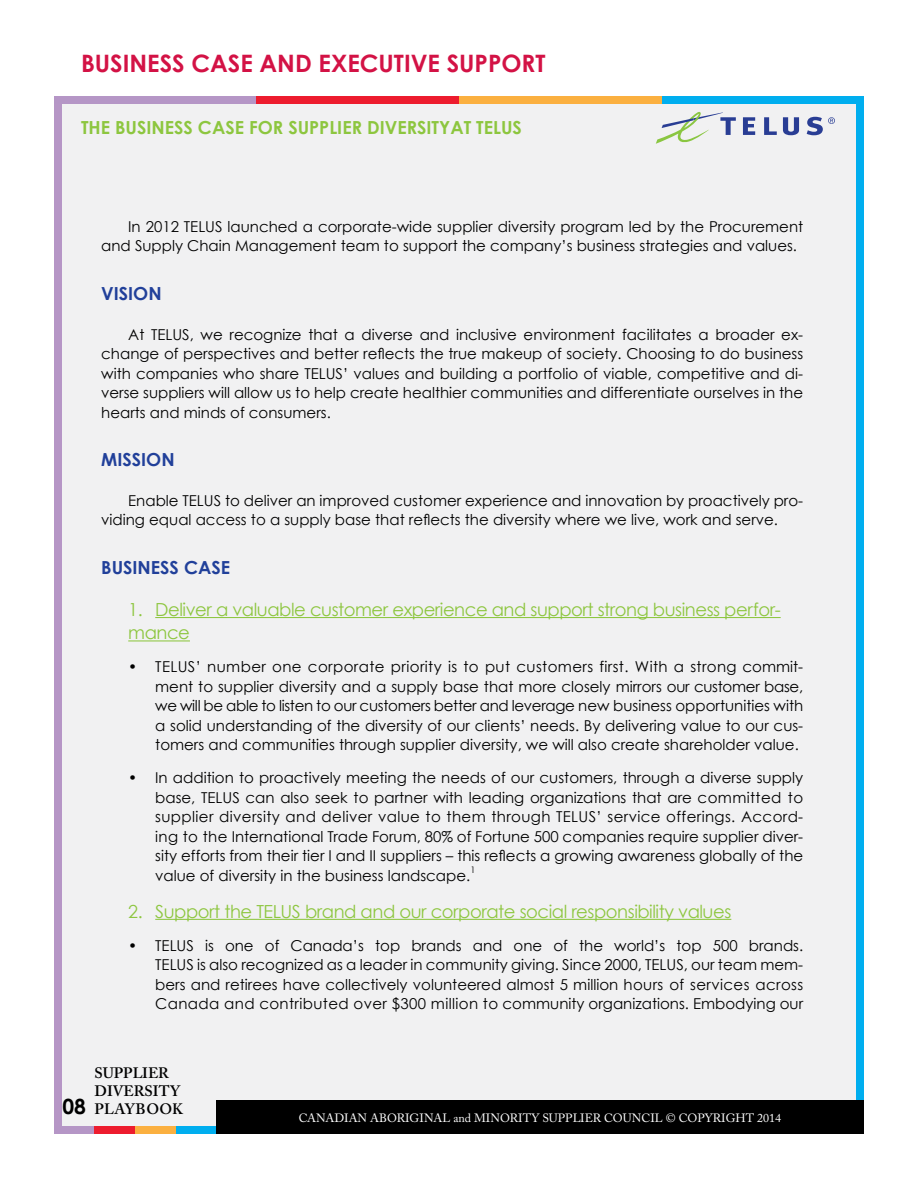
<style>
.page{position:relative;width:918px;height:1188px;background:#fff}
.page>*{position:absolute;margin:0;border:0;box-sizing:border-box;transform-origin:0 0}
.t1{font:700 24px "Century Gothic";color:#d31245}
.t2{font:18px/23.4px "Century Gothic";letter-spacing:-.025em;color:#8dc63f}
.t3{font:700 18px "Century Gothic";color:#8dc63f}
.t4{font:700 18px "Century Gothic";color:#21409a}
.t5{font:15px/19.5px "Century Gothic";color:#000;text-align:justify}
.t6{font:600 15px "Adobe Caslon Pro";color:#000}
.t7{font:12px "Adobe Caslon Pro";color:#fff}
.t8{font:9px "Century Gothic";color:#000}
.s1{font-family:"Century Gothic";font-weight:700;font-size:21px}
</style>
<div class="page">
<div style="left:54px;top:100px;width:810px;height:1034px;background:#f1f1f2"></div>
<div style="left:54px;top:99px;width:7px;height:1032px;background:#b696c6"></div>
<div style="left:857px;top:100px;width:7px;height:1004px;background:#00aeef"></div>
<div style="left:176px;top:1126px;width:40px;height:8px;background:#00aeef"></div>
<div style="left:135px;top:1126px;width:40px;height:8px;background:#fbb040"></div>
<div style="left:54px;top:1126px;width:40px;height:8px;background:#b596c6"></div>
<div style="left:95px;top:1126px;width:40px;height:8px;background:#ed1c2e"></div>
<div style="left:216px;top:1100px;width:648px;height:34px;background:#000"></div>
<hr style="left:155px;top:617px;width:626px;height:1px;background:#8dc63f">
<hr style="left:128px;top:640px;width:62px;height:1px;background:#8dc63f">
<hr style="left:155px;top:919px;width:576px;height:1px;background:#8dc63f">
<div style="left:662px;top:96px;width:202px;height:8px;background:#00aeef"></div>
<div style="left:459px;top:96px;width:202px;height:8px;background:#fbb040"></div>
<div style="left:54px;top:96px;width:202px;height:8px;background:#b596c6"></div>
<div style="left:257px;top:96px;width:202px;height:8px;background:#ed1c2e"></div>
<svg style="left:743px;top:117px;width:12px;height:18px"></svg>
<svg style="left:764px;top:117px;width:13px;height:18px"></svg>
<svg style="left:783px;top:117px;width:16px;height:18px"></svg>
<svg style="left:656px;top:112px;width:80px;height:32px"></svg>
<svg style="left:807px;top:117px;width:28px;height:18px"></svg>
<h1 class="t1" style="left:81px;top:48px;width:43px">BUSINESS</h1>
<h1 class="t1" style="left:191px;top:48px;width:34px">CASE</h1>
<h1 class="t1" style="left:260px;top:48px;width:258px">AN D EXECUTIVE SUPPORT</h1>
<p class="t3" style="left:81px;top:117px;width:67px">THE BUSINESS</p>
<p class="t3" style="left:198px;top:117px;width:26px">CASE</p>
<p class="t3" style="left:249px;top:117px;width:12px">FOR</p>
<p class="t3" style="left:288px;top:117px;width:119px">SUPPLIER DIVERSIT</p>
<p class="t3" style="left:439px;top:117px;width:84px">YAT TELUS</p>
<p class="t5" style="left:101px;top:216px;width:704px;text-indent:27px">In 2012 TELUS launched a corporate-wide supplier diversity program led by the Procurement and Supply Chain Management team to support the company’s business strategies and values.</p>
<p class="t4" style="left:101px;top:282px;width:11px">VISION</p>
<p class="t5" style="left:101px;top:324px;width:704px;text-indent:27px">At TELUS, we recognize that a diverse and inclusive environment facilitates a broader ex&shy;change of perspectives and better reflects the true makeup of society. Choosing to do business with companies who share TELUS’ values and building a portfolio of viable, competitive and di&shy;verse suppliers will allow us to help create healthier communities and differentiate ourselves in the hearts and minds of consumers.</p>
<p class="t4" style="left:101px;top:448px;width:27px">MISSION</p>
<p class="t5" style="left:101px;top:490px;width:704px;text-indent:27px">Enable TELUS to deliver an improved customer experience and innovation by proactively pro&shy;viding equal access to a supply base that reflects the diversity where we live, work and serve.</p>
<p class="t4" style="left:101px;top:556px;width:33px">BUSINESS</p>
<p class="t4" style="left:184px;top:556px;width:26px">CASE</p>
<p class="t2" style="left:128px;top:597px;width:654px">1. Deliver a valuable customer experience and support strong business perfor&shy;mance</p>
<p class="t5" style="left:155px;top:657px;width:650px;text-indent:-27px">• TELUS’ number one corporate priority is to put customers first. With a strong commit&shy;ment to supplier diversity and a supply base that more closely mirrors our customer base, we will be able to listen to our customers better and leverage new business opportunities with a solid understanding of the diversity of our clients’ needs. By delivering value to our cus&shy;tomers and communities through supplier diversity, we will also create shareholder value.</p>
<p class="t5" style="left:155px;top:768px;width:650px;text-indent:-27px">• In addition to proactively meeting the needs of our customers, through a diverse supply base, TELUS can also seek to partner with leading organizations that are committed to supplier diversity and deliver value to them through TELUS’ service offerings. Accord&shy;ing to the International Trade Forum, 80% of Fortune 500 companies require supplier diver&shy;sity efforts from their tier I and II suppliers – this reflects a growing awareness globally of the value of diversity in the business landscape.</p>
<p class="t8" style="left:470px;top:864px;width:6px">1</p>
<p class="t2" style="left:128px;top:899px;width:605px">2. Support the TELUS brand and our corporate social responsibility values</p>
<p class="t5" style="left:155px;top:935px;width:650px;text-indent:-27px">• TELUS is one of Canada’s top brands and one of the world’s top 500 brands.<br>TELUS is also recognized as a leader in community giving. Since 2000, TELUS, our team mem&shy;bers and retirees have collectively volunteered almost 5 million hours of services across Canada and contributed over $300 million to community organizations. Embodying our</p>
<p class="t6" style="left:94px;top:1064px;width:76px">SUPPLIER</p>
<p class="t6" style="left:94px;top:1082px;width:87px">DIVERSITY</p>
<p class="t6" style="left:62px;top:1100px;width:122px"><span class="s1">08</span> PLAYBOOK</p>
<p class="t7" style="left:299px;top:1110px;width:484px">CANADIAN ABORIGINAL and MINORITY SUPPLIER COUNCIL © COPYRIGHT 2014</p>
</div>
